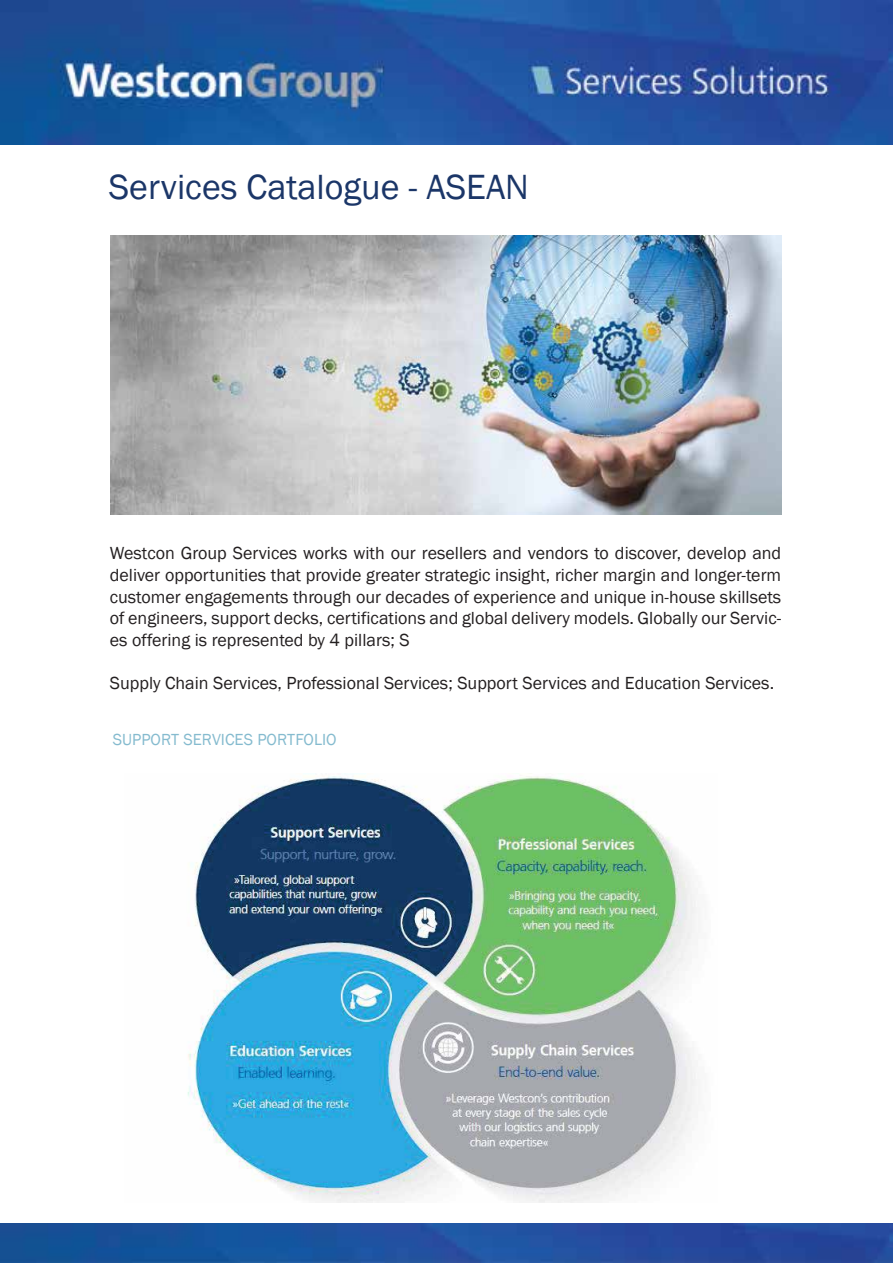
<style>
.page{position:relative;width:893px;height:1263px;background:#fff}
.page>*{position:absolute;margin:0;border:0;box-sizing:border-box;transform-origin:0 0}
.t1{font:36px "Franklin Gothic";color:#1b3668}
.t2{font:18px/21.6px "Franklin Gothic";color:#231f20;text-align:justify}
.t3{font:16.5px "Franklin Gothic";color:#85bbcf}
</style>
<div class="page">
<img style="left:0;top:0;width:893px;height:144px">
<img style="left:0;top:1223px;width:893px;height:40px">
<img style="left:110px;top:235px;width:671px;height:279px">
<img style="left:187px;top:776px;width:510px;height:426px">
<h1 class="t1" style="left:109px;top:164px;width:422px">Services Catalogue - ASEAN</h1>
<p class="t2" style="left:110px;top:543px;width:673px">Westcon Group Services works with our resellers and vendors to discover, develop and deliver opportunities that provide greater strategic insight, richer margin and longer-term customer engagements through our decades of experience and unique in-house skillsets of engineers, support decks, certifications and global delivery models. Globally our Servic&shy;es offering is represented by 4 pillars; S</p>
<p class="t2" style="left:110px;top:673px;width:666px">Supply Chain Services, Professional Services; Support Services and Education Services.</p>
<p class="t3" style="left:113px;top:730px;width:225px">SUPPORT SERVICES PORTFOLIO</p>
</div>
